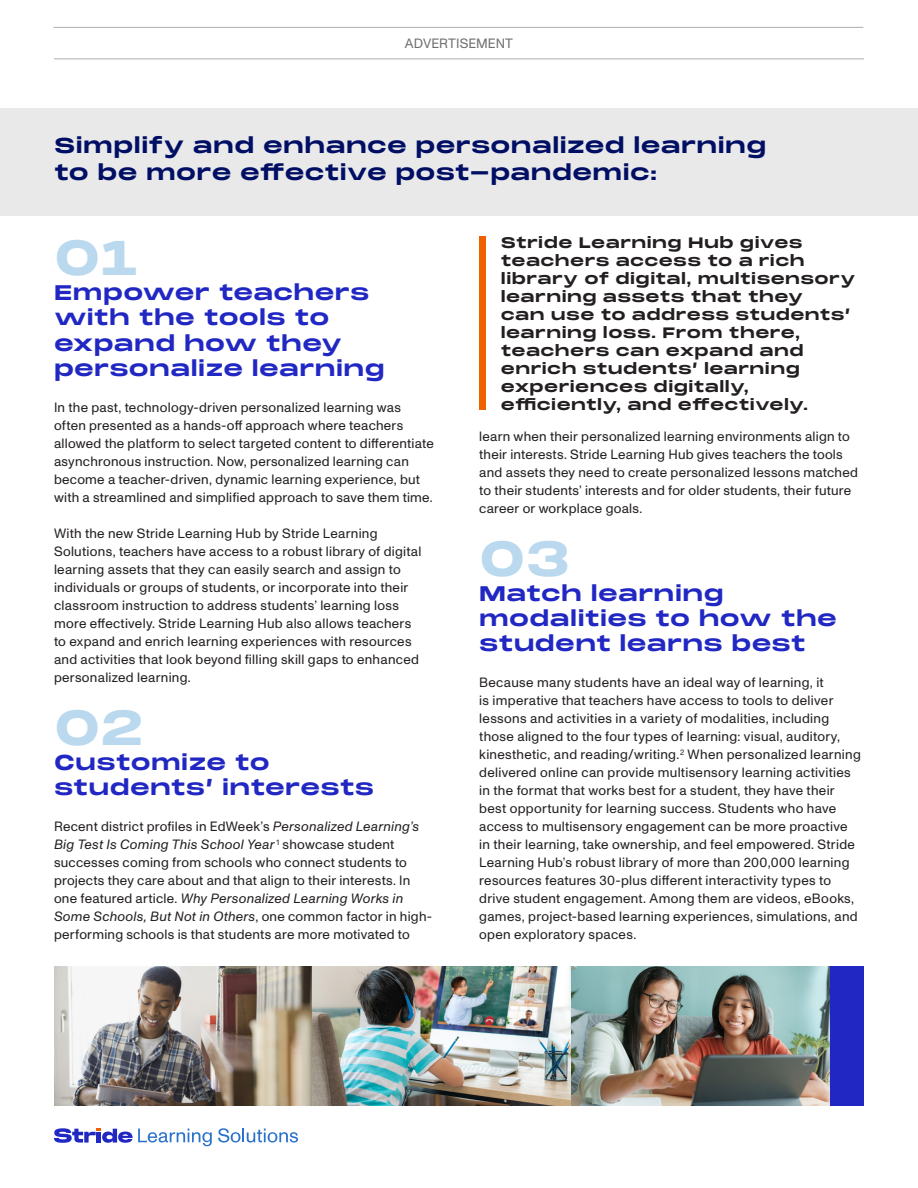
<style>
.page{position:relative;width:918px;height:1188px;background:#fff}
.page>*{position:absolute;margin:0;border:0;box-sizing:border-box;transform-origin:0 0}
.subhead_number{font:700 48px "Monument Extended";color:#bad9ef}
.body_copy{font:700 48px "Monument Extended";color:#bad9ef}
.numbered_subhead{font:700 21px/25.2px "Monument Extended";letter-spacing:.015em;color:#2127c2}
.subhead{font:700 21px/27px "Monument Extended";letter-spacing:.015em;color:#000e64}
.pull_quote{font:700 15px/18px "Monument Extended";letter-spacing:.025em;color:#231f20}
.body_copy-2{font:13.5px/18px "ABC Monument Grotesk";letter-spacing:.02em;color:#231f20}
.t1{font:13.5px "ABC Monument Grotesk";letter-spacing:.005em;color:#6e6e6e}
.s1{font-style:italic}
</style>
<div class="page">
<div style="left:0;top:108px;width:918px;height:108px;background:#e9e9e9"></div>
<svg style="left:54px;top:1128px;width:158px;height:18px"></svg>
<svg style="left:218px;top:1128px;width:80px;height:15px"></svg>
<img style="left:54px;top:967px;width:776px;height:139px">
<div style="left:830px;top:967px;width:34px;height:139px;background:#2127c2"></div>
<div style="left:479px;top:237px;width:7px;height:173px;background:#ef6100"></div>
<hr style="left:53px;top:27px;width:810px;height:1px;background:#adadad">
<hr style="left:54px;top:58px;width:810px;height:1px;background:#adadad">
<p class="t1" style="left:405px;top:36px;width:110px">ADVERTISEMENT</p>
<p class="subhead" style="left:54px;top:132px;width:714px">Simplify and enhance personalized learning to be more effective post-pandemic:</p>
<p class="body_copy" style="left:54px;top:224px;width:87px">01</p>
<p class="numbered_subhead" style="left:54px;top:280px;width:332px">Empower teachers with the tools to expand how they personalize learning</p>
<p class="body_copy-2" style="left:54px;top:398px;width:381px">In the past, technology-driven personalized learning was often presented as a hands-off approach where teachers allowed the platform to select targeted content to differentiate asynchronous instruction. Now, personalized learning can become a teacher-driven, dynamic learning experience, but with a streamlined and simplified approach to save them time.</p>
<p class="body_copy-2" style="left:54px;top:524px;width:369px">With the new Stride Learning Hub by Stride Learning Solutions, teachers have access to a robust library of digital learning assets that they can easily search and assign to individuals or groups of students, or incorporate into their classroom instruction to address students’ learning loss more effectively. Stride Learning Hub also allows teachers to expand and enrich learning experiences with resources and activities that look beyond filling skill gaps to enhanced personalized learning.</p>
<p class="subhead_number" style="left:54px;top:694px;width:92px">02</p>
<p class="numbered_subhead" style="left:54px;top:749px;width:322px">Customize to students’ interests</p>
<p class="body_copy-2" style="left:54px;top:817px;width:380px">Recent district profiles in EdWeek’s <span class="s1">Personalized Learning’s Big Test Is Coming This School Year</span> <sup>1</sup> showcase student successes coming from schools who connect students to projects they care about and that align to their interests. In one featured article. <span class="s1">Why Personalized Learning Works in Some Schools, But Not in Others</span>, one common factor in high&shy;performing schools is that students are more motivated to</p>
<p class="pull_quote" style="left:501px;top:233px;width:356px">Stride Learning Hub gives teachers access to a rich library of digital, multisensory learning assets that they<br>can use to address students’ learning loss. From there, teachers can expand and enrich students’ learning experiences digitally, efficiently, and effectively.</p>
<p class="body_copy-2" style="left:479px;top:427px;width:380px">learn when their personalized learning environments align to their interests. Stride Learning Hub gives teachers the tools and assets they need to create personalized lessons matched to their students’ interests and for older students, their future career or workplace goals.</p>
<p class="subhead_number" style="left:479px;top:524px;width:93px">03</p>
<p class="numbered_subhead" style="left:479px;top:580px;width:359px">Match learning modalities to how the student learns best</p>
<p class="body_copy-2" style="left:479px;top:673px;width:383px">Because many students have an ideal way of learning, it<br>is imperative that teachers have access to tools to deliver lessons and activities in a variety of modalities, including those aligned to the four types of learning: visual, auditory, kinesthetic, and reading/writing.<sup>2</sup> When personalized learning delivered online can provide multisensory learning activities in the format that works best for a student, they have their best opportunity for learning success. Students who have access to multisensory engagement can be more proactive in their learning, take ownership, and feel empowered. Stride Learning Hub’s robust library of more than 200,000 learning resources features 30-plus different interactivity types to drive student engagement. Among them are videos, eBooks, games, project-based learning experiences, simulations, and open exploratory spaces.</p>
</div>
